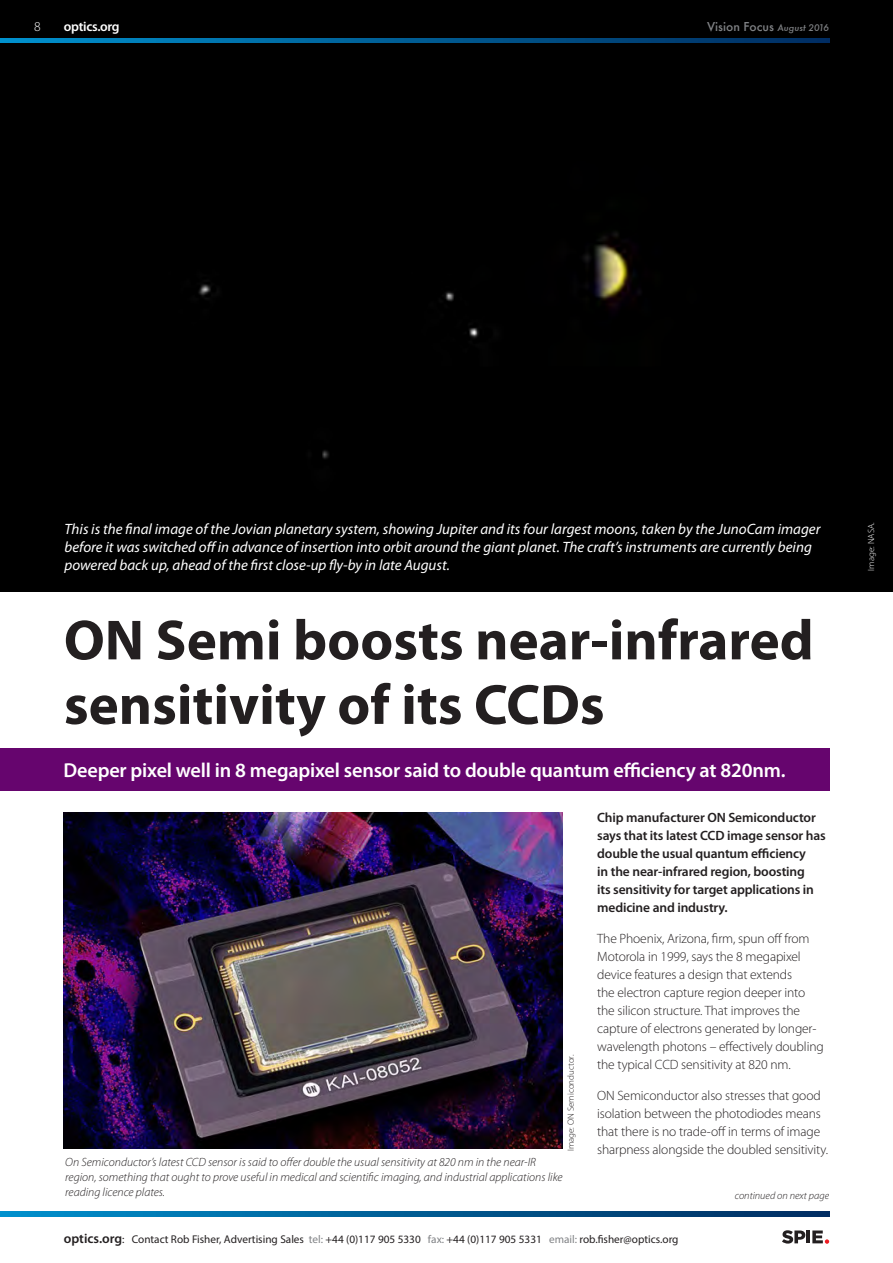
<style>
.page{position:relative;width:893px;height:1263px;background:#fff}
.page>*{position:absolute;margin:0;border:0;box-sizing:border-box;transform-origin:0 0}
.t1{font:700 57px/64.5px "Myriad Pro";color:#231f20}
.t2{font:600 20.25px "Myriad Pro";letter-spacing:-.01em;color:#fff}
.t3{font:italic 15px/18px "Myriad Pro";color:#fff}
.t4{font:300 13.5px/18px "Myriad Pro";letter-spacing:-.01em;color:#231f20}
.t5{font:600 13.5px/18px "Myriad Pro";letter-spacing:-.01em;color:#231f20}
.t6{font:600 13.5px "Myriad Pro";letter-spacing:-.02em;color:#fff}
.t7{font:300 13.5px "Myriad Pro";color:#fff}
.t8{font:italic 300 12px/15px "Myriad Pro";color:#231f20}
.t9{font:500 12px "Futura";color:#808285}
.t10{font:11.25px "Myriad Pro";color:#231f20}
.t11{font:italic 300 10.5px "Myriad Pro";color:#231f20}
.t12{font:300 9px "Myriad Pro";color:#231f20}
.t13{font:300 9px "Myriad Pro";color:#fff}
.s1{font-style:italic;font-size:9px}
.s2{font-weight:600;font-size:13.5px}
.s3{color:#808285}
</style>
<div class="page">
<div style="left:0;top:0;width:893px;height:591px;background:#000"></div>
<div style="left:0;top:748px;width:829px;height:43px;background:#66056e"></div>
<svg style="left:0;top:1212px;width:829px;height:4px;background:#005d94"></svg>
<svg style="left:0;top:38px;width:829px;height:5px;background:#005d94"></svg>
<svg style="left:782px;top:1230px;width:47px;height:14px"></svg>
<img style="left:64px;top:812px;width:499px;height:336px">
<p class="t7" style="left:34px;top:19px;width:8px">8</p>
<p class="t6" style="left:64px;top:18px;width:57px">optics.org</p>
<p class="t9" style="left:707px;top:18px;width:124px">Vision Focus <span class="s1">August 2016</span></p>
<p class="t3" style="left:64px;top:520px;width:757px">This is the final image of the Jovian planetary system, showing Jupiter and its four largest moons, taken by the JunoCam imager before it was switched off in advance of insertion into orbit around the giant planet. The craft’s instruments are currently being powered back up, ahead of the first close-up fly-by in late August.</p>
<p class="t13" style="left:866px;top:571px;width:50px;rotate:-90deg">Image: NASA.</p>
<p class="t1" style="left:64px;top:606px;width:751px">ON Semi boosts near-infrared sensitivity of its CCDs</p>
<p class="t2" style="left:64px;top:757px;width:723px">Deeper pixel well in 8 megapixel sensor said to double quantum efficiency at 820nm.</p>
<p class="t12" style="left:565px;top:1151px;width:98px;rotate:-90deg">Image: ON Semiconductor.</p>
<p class="t8" style="left:65px;top:1154px;width:499px">On Semiconductor’s latest CCD sensor is said to offer double the usual sensitivity at 820 nm in the near-IR region, something that ought to prove useful in medical and scientific imaging, and industrial applications like reading licence plates.</p>
<p class="t5" style="left:597px;top:808px;width:230px">Chip manufacturer ON Semiconductor says that its latest CCD image sensor has double the usual quantum efficiency<br>in the near-infrared region, boosting<br>its sensitivity for target applications in medicine and industry.</p>
<p class="t4" style="left:597px;top:929px;width:228px">The Phoenix, Arizona, firm, spun off from Motorola in 1999, says the 8 megapixel device features a design that extends<br>the electron capture region deeper into the silicon structure. That improves the capture of electrons generated by longer&shy;wavelength photons – effectively doubling the typical CCD sensitivity at 820 nm.</p>
<p class="t4" style="left:597px;top:1086px;width:232px">ON Semiconductor also stresses that good isolation between the photodiodes means that there is no trade-off in terms of image sharpness alongside the doubled sensitivity.</p>
<p class="t11" style="left:735px;top:1189px;width:96px">continued on next page</p>
<p class="t10" style="left:64px;top:1232px;width:616px"><span class="s2">optics.org</span>: Contact Rob Fisher, Advertising Sales <span class="s3">tel:</span> +44 (0)117 905 5330 <span class="s3">fax:</span> +44 (0)117 905 5331 <span class="s3">email:</span> rob.fisher@optics.org</p>
</div>
